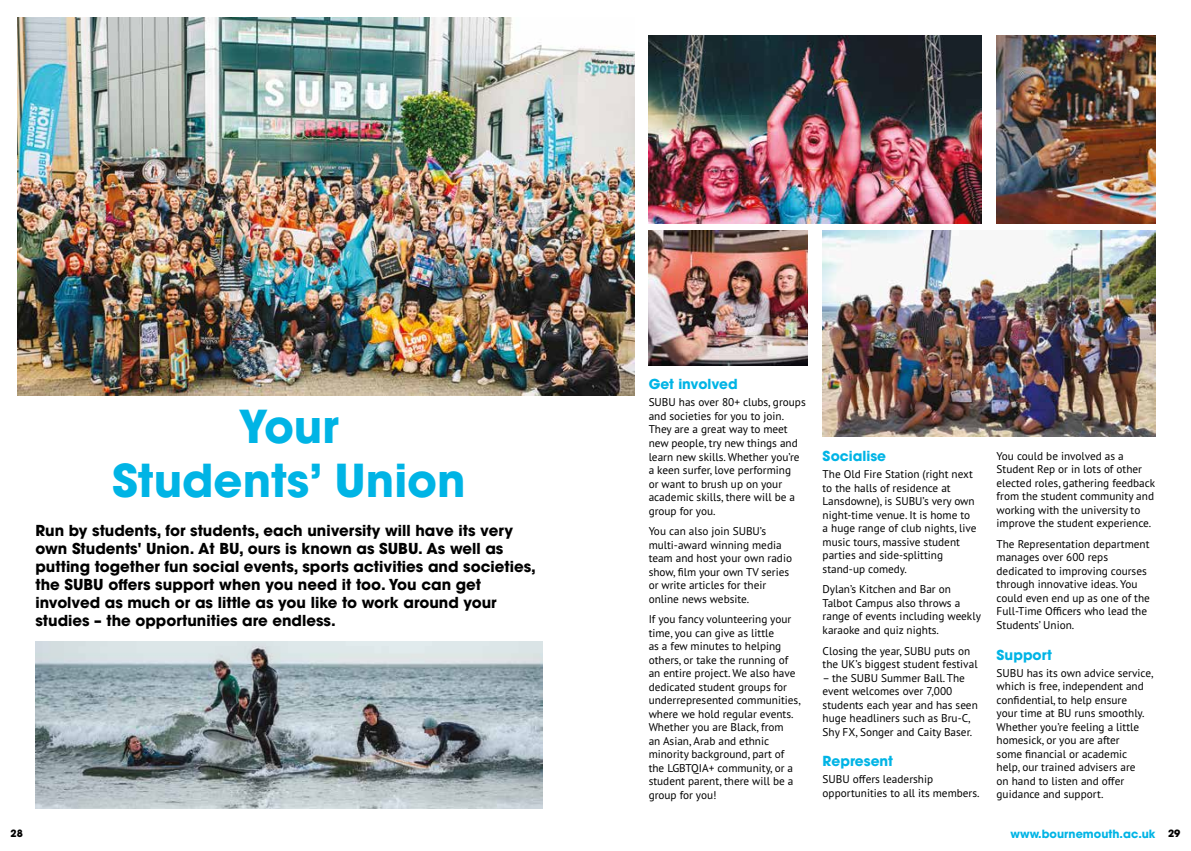
<style>
.page{position:relative;width:1191px;height:851px;background:#fff}
.page>*{position:absolute;margin:0;border:0;box-sizing:border-box;transform-origin:0 0}
.t1{font:700 45px/54px "ITC Avant Garde Std";color:#00b4e5;text-align:center}
.t2{font:700 15px/18px "ITC Avant Garde Std";color:#000}
.t3{font:700 13.75px "ITC Avant Garde Std";color:#00b4e5}
.t4{font:11.25px/13.5px "PT Sans Pro";color:#000}
.t5{font:700 11.25px "ITC Avant Garde Std";color:#00b4e5}
.t6{font:700 10px "ITC Avant Garde Std";color:#000}
.s1{font-size:10px;color:#000}
</style>
<div class="page">
<img style="left:18px;top:18px;width:616px;height:377px">
<img style="left:648px;top:35px;width:333px;height:188px">
<img style="left:822px;top:230px;width:333px;height:206px">
<img style="left:35px;top:641px;width:507px;height:167px">
<img style="left:996px;top:35px;width:159px;height:188px">
<img style="left:648px;top:230px;width:159px;height:135px">
<h1 class="t1" style="left:112px;top:398px;width:355px">Your<br>Students’ Union</h1>
<p class="t2" style="left:35px;top:521px;width:502px">Run by students, for students, each university will have its very own Students' Union. At BU, ours is known as SUBU. As well as putting together fun social events, sports activities and societies, the SUBU offers support when you need it too. You can get involved as much or as little as you like to work around your studies – the opportunities are endless.</p>
<p class="t3" style="left:648px;top:375px;width:91px">Get involved</p>
<p class="t4" style="left:648px;top:395px;width:159px">SUBU has over 80+ clubs, groups and societies for you to join.<br>They are a great way to meet new people, try new things and learn new skills. Whether you’re a keen surfer, love performing<br>or want to brush up on your academic skills, there will be a group for you.</p>
<p class="t4" style="left:648px;top:524px;width:145px">You can also join SUBU’s multi-award winning media team and host your own radio show, film your own TV series or write articles for their online news website.</p>
<p class="t4" style="left:648px;top:612px;width:154px">If you fancy volunteering your time, you can give as little<br>as a few minutes to helping others, or take the running of an entire project. We also have dedicated student groups for underrepresented communities, where we hold regular events.<br>Whether you are Black, from<br>an Asian, Arab and ethnic minority background, part of the LGBTQIA+ community, or a student parent, there will be a group for you!</p>
<p class="t3" style="left:822px;top:447px;width:65px">Socialise</p>
<p class="t4" style="left:822px;top:467px;width:155px">The Old Fire Station (right next to the halls of residence at<br>Lansdowne), is SUBU’s very own night-time venue. It is home to a huge range of club nights, live music tours, massive student parties and side-splitting stand-up comedy.</p>
<p class="t4" style="left:822px;top:582px;width:160px">Dylan’s Kitchen and Bar on<br>Talbot Campus also throws a range of events including weekly karaoke and quiz nights.</p>
<p class="t4" style="left:822px;top:643px;width:156px">Closing the year, SUBU puts on the UK’s biggest student festival</p>
<p class="t4" style="left:822px;top:670px;width:157px">– the SUBU Summer Ball. The event welcomes over 7,000 students each year and has seen huge headliners such as Bru-C,<br>Shy FX, Songer and Caity Baser.</p>
<p class="t3" style="left:822px;top:752px;width:72px">Represent</p>
<p class="t4" style="left:822px;top:772px;width:158px">SUBU offers leadership opportunities to all its members.</p>
<p class="t4" style="left:996px;top:448px;width:160px">You could be involved as a<br>Student Rep or in lots of other elected roles, gathering feedback from the student community and working with the university to improve the student experience.</p>
<p class="t4" style="left:996px;top:536px;width:155px">The Representation department manages over 600 reps dedicated to improving courses through innovative ideas. You could even end up as one of the<br>Full-Time Officers who lead the<br>Students’ Union.</p>
<p class="t3" style="left:996px;top:645px;width:57px">Support</p>
<p class="t4" style="left:996px;top:665px;width:158px">SUBU has its own advice service, which is free, independent and confidential, to help ensure<br>your time at BU runs smoothly.<br>Whether you’re feeling a little homesick, or you are after<br>some financial or academic help, our trained advisers are<br>on hand to listen and offer guidance and support.</p>
<p class="t6" style="left:11px;top:826px;width:14px">28</p>
<p class="t5" style="left:1010px;top:826px;width:171px">www.bournemouth.ac.uk <span class="s1">29</span></p>
</div>
